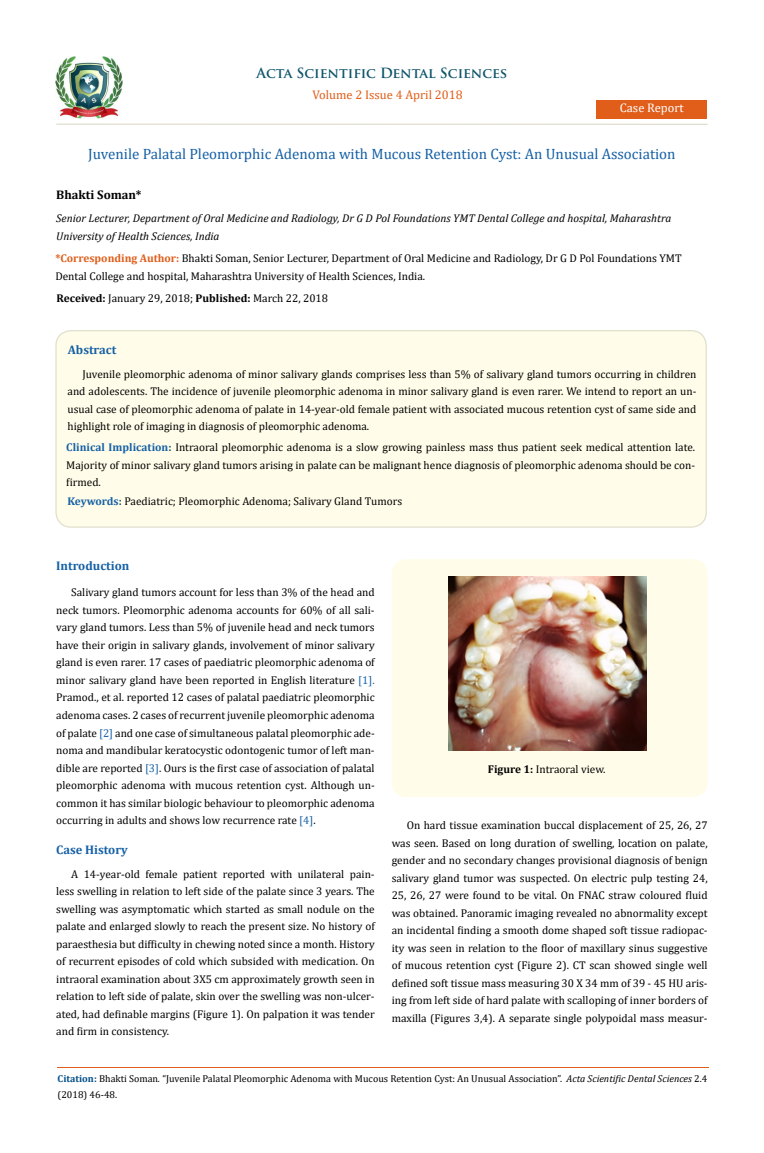
<style>
.page{position:relative;width:764px;height:1153px;background:#fff}
.page>*{position:absolute;margin:0;border:0;box-sizing:border-box;transform-origin:0 0}
.t1{font:15px "Cambria";color:#1560a6}
.t2{font:700 13.75px "Trajan Pro";color:#0e546a}
.t3{font:700 12.5px "Cambria";color:#1560a6}
.t4{font:12.5px "Cambria";color:#e05d1a}
.t5{font:700 12.5px "Cambria";color:#000}
.t6{font:12.5px "Cambria";color:#fff}
.t7{font:11.25px/17.5px "Cambria";color:#000;text-align:justify}
.t8{font:italic 11.25px/17.5px "Cambria";color:#000}
.t9{font:10px/15px "Cambria";color:#000}
.s1{font-weight:700;color:#e05d1a}
.s2{font-weight:700}
.s3{font-weight:700;color:#1560a6}
.s4{font-weight:700;color:#0e546a}
.s5{color:#1560a6}
.s6{font-weight:700;color:#035089}
.s7{font-style:italic}
</style>
<div class="page">
<img style="left:56px;top:57px;width:66px;height:61px">
<div style="left:596px;top:100px;width:111px;height:19px;background:#e05d1a"></div>
<div style="left:56px;top:331px;width:650px;height:196px;background:#fffde9;border-radius:15px"></div>
<div style="left:55px;top:330px;width:652px;height:198px;border:1px solid #e0dfcd;border-radius:15px"></div>
<div style="left:392px;top:559px;width:315px;height:238px;background:#fffde9;border-radius:15px"></div>
<img style="left:449px;top:576px;width:198px;height:174px">
<hr style="left:58px;top:1066px;width:651px;height:1px;background:#e05d1a">
<hr style="left:56px;top:123px;width:651px;height:2px;background:#e0dfcd">
<p class="t2" style="left:256px;top:64px;width:252px">Acta Scientific Dental Sciences</p>
<p class="t4" style="left:312px;top:88px;width:152px">Volume 2 Issue 4 April 2018</p>
<p class="t6" style="left:620px;top:101px;width:65px">Case Report</p>
<h1 class="t1" style="left:88px;top:145px;width:589px">Juvenile Palatal Pleomorphic Adenoma with Mucous Retention Cyst: An Unusual Association</h1>
<p class="t5" style="left:56px;top:186px;width:87px">Bhakti Soman*</p>
<p class="t8" style="left:56px;top:209px;width:617px">Senior Lecturer, Department of Oral Medicine and Radiology, Dr G D Pol Foundations YMT Dental College and hospital, Maharashtra<br>University of Health Sciences, India</p>
<p class="t7" style="left:55px;top:249px;width:628px"><span class="s1">*Corresponding Author:</span> Bhakti Soman, Senior Lecturer, Department of Oral Medicine and Radiology, Dr G D Pol Foundations YMT<br>Dental College and hospital, Maharashtra University of Health Sciences, India.</p>
<p class="t7" style="left:57px;top:289px;width:273px"><span class="s2">Received:</span> January 29, 2018; <span class="s2">Published:</span> March 22, 2018</p>
<p class="t3" style="left:68px;top:341px;width:50px">Abstract</p>
<p class="t7" style="left:68px;top:365px;width:630px;text-indent:15px">Juvenile pleomorphic adenoma of minor salivary glands comprises less than 5% of salivary gland tumors occurring in children and adolescents. The incidence of juvenile pleomorphic adenoma in minor salivary gland is even rarer. We intend to report an un&shy;usual case of pleomorphic adenoma of palate in 14-year-old female patient with associated mucous retention cyst of same side and highlight role of imaging in diagnosis of pleomorphic adenoma.</p>
<p class="t7" style="left:66px;top:438px;width:630px"><span class="s3">Clinical Implication</span><span class="s4">:</span> Intraoral pleomorphic adenoma is a slow growing painless mass thus patient seek medical attention late.<br>Majority of minor salivary gland tumors arising in palate can be malignant hence diagnosis of pleomorphic adenoma should be con&shy;firmed.</p>
<p class="t7" style="left:67px;top:493px;width:336px"><span class="s3">Keywords</span><span class="s4">:</span> Paediatric; Pleomorphic Adenoma; Salivary Gland Tumors</p>
<p class="t3" style="left:56px;top:557px;width:75px">Introduction</p>
<p class="t7" style="left:56px;top:584px;width:320px;text-indent:15px">Salivary gland tumors account for less than 3% of the head and neck tumors. Pleomorphic adenoma accounts for 60% of all sali&shy;vary gland tumors. Less than 5% of juvenile head and neck tumors have their origin in salivary glands, involvement of minor salivary gland is even rarer. 17 cases of paediatric pleomorphic adenoma of minor salivary gland have been reported in English literature <span class="s5">[1].<br></span>Pramod., et al. reported 12 cases of palatal paediatric pleomorphic adenoma cases. 2 cases of recurrent juvenile pleomorphic adenoma of palate <span class="s5">[2]</span> and one case of simultaneous palatal pleomorphic ade&shy;noma and mandibular keratocystic odontogenic tumor of left man&shy;dible are reported <span class="s5">[3]</span>. Ours is the first case of association of palatal pleomorphic adenoma with mucous retention cyst. Although un&shy;common it has similar biologic behaviour to pleomorphic adenoma occurring in adults and shows low recurrence rate <span class="s5">[4]</span>.</p>
<p class="t3" style="left:56px;top:840px;width:73px">Case History</p>
<p class="t7" style="left:56px;top:865px;width:320px;text-indent:15px">A 14-year-old female patient reported with unilateral pain&shy;less swelling in relation to left side of the palate since 3 years. The swelling was asymptomatic which started as small nodule on the palate and enlarged slowly to reach the present size. No history of paraesthesia but difficulty in chewing noted since a month. History of recurrent episodes of cold which subsided with medication. On intraoral examination about 3X5 cm approximately growth seen in relation to left side of palate, skin over the swelling was non-ulcer&shy;ated, had definable margins (Figure 1). On palpation it was tender and firm in consistency.</p>
<p class="t7" style="left:488px;top:760px;width:119px"><span class="s2">Figure 1:</span> Intraoral view.</p>
<p class="t7" style="left:392px;top:816px;width:317px;text-indent:15px">On hard tissue examination buccal displacement of 25, 26, 27 was seen. Based on long duration of swelling, location on palate, gender and no secondary changes provisional diagnosis of benign salivary gland tumor was suspected. On electric pulp testing 24, 25, 26, 27 were found to be vital. On FNAC straw coloured fluid was obtained. Panoramic imaging revealed no abnormality except an incidental finding a smooth dome shaped soft tissue radiopac&shy;ity was seen in relation to the floor of maxillary sinus suggestive of mucous retention cyst (Figure 2). CT scan showed single well defined soft tissue mass measuring 30 X 34 mm of 39 - 45 HU aris&shy;ing from left side of hard palate with scalloping of inner borders of maxilla (Figures 3,4). A separate single polypoidal mass measur-</p>
<p class="t9" style="left:58px;top:1071px;width:651px"><span class="s6">Citation:</span> Bhakti Soman<span class="s7">.</span> “Juvenile Palatal Pleomorphic Adenoma with Mucous Retention Cyst: An Unusual Association”. <span class="s7">Acta Scientific Dental Sciences</span> 2.4 (2018) 46-48.</p>
</div>
